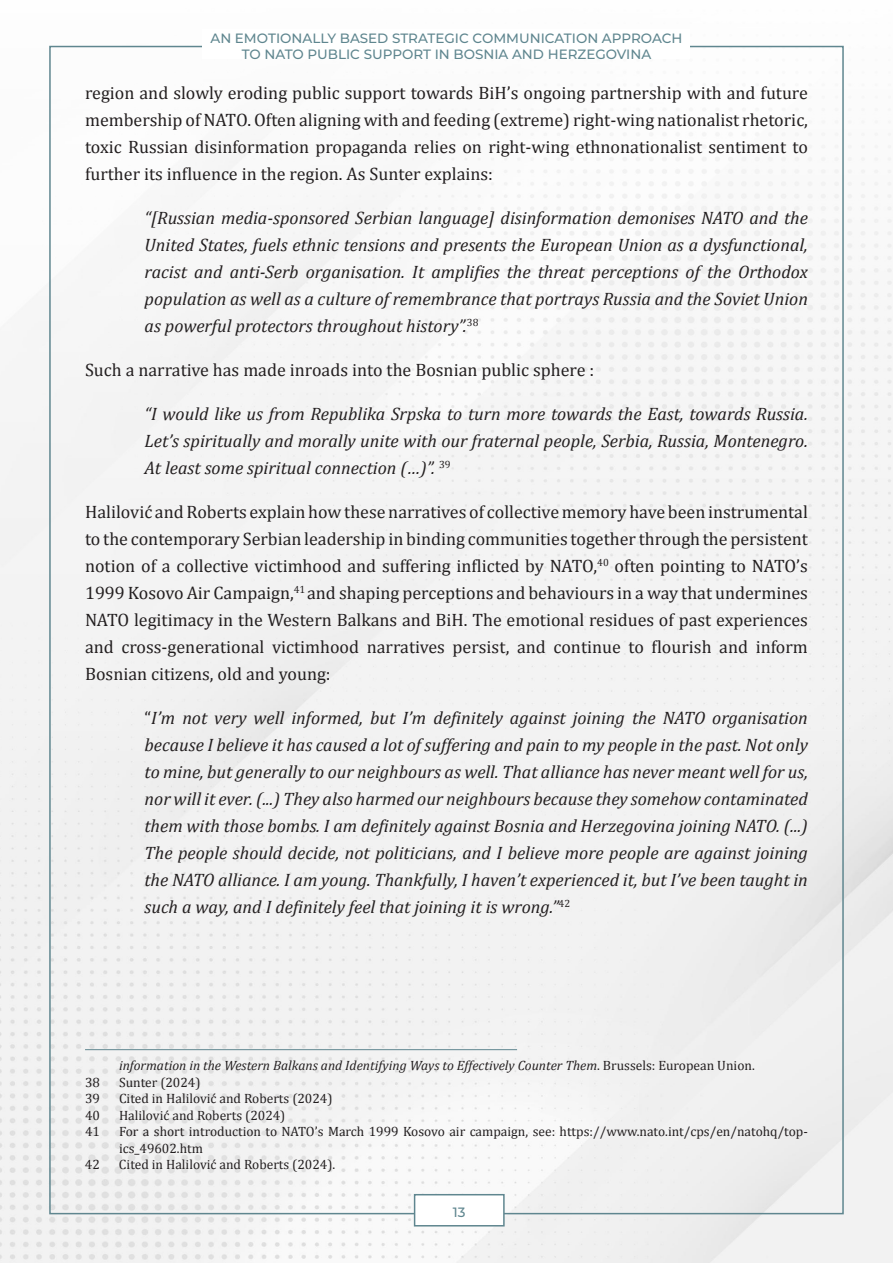
<style>
.page{position:relative;width:893px;height:1263px;background:#fff}
.page>*{position:absolute;margin:0;border:0;box-sizing:border-box;transform-origin:0 0}
.t1{font:italic 18px/27px "Cambria";color:#231f20;text-align:justify}
.t2{font:18px/27px "Cambria";color:#231f20;text-align:justify}
.t3{font:13.5px/16.5px "Cambria";color:#231f20}
.t4{font:italic 13.5px "Cambria";color:#231f20}
.t5{font:500 13.5px/16.2px "Montserrat";color:#5f868f;text-align:center}
.s1{font-style:normal}
</style>
<div class="page">
<img style="left:0;top:45px;width:893px;height:1218px">
<div style="left:415px;top:1195px;width:89px;height:31px;background:#fff"></div>
<div style="left:414px;top:1194px;width:91px;height:32px;border:2px solid #5f868f"></div>
<div style="left:203px;top:29px;width:487px;height:30px;background:#fff"></div>
<hr style="left:85px;top:1049px;width:432px;height:1px;background:#5f868f">
<p class="t5" style="left:210px;top:29px;width:474px">AN EMOTIONALLY BASED STRATEGIC COMMUNICATION APPROACH<br>TO NATO PUBLIC SUPPORT IN BOSNIA AND HERZEGOVINA</p>
<p class="t2" style="left:85px;top:79px;width:724px">region and slowly eroding public support towards BiH’s ongoing partnership with and future membership of NATO. Often aligning with and feeding (extreme) right-wing nationalist rhetoric, toxic Russian disinformation propaganda relies on right-wing ethnonationalist sentiment to further its influence in the region. As Sunter explains:</p>
<p class="t1" style="left:145px;top:204px;width:665px">“[Russian media-sponsored Serbian language] disinformation demonises NATO and the United States, fuels ethnic tensions and presents the European Union as a dysfunctional, racist and anti-Serb organisation. It amplifies the threat perceptions of the Orthodox population as well as a culture of remembrance that portrays Russia and the Soviet Union as powerful protectors throughout history”.<sup>38</sup></p>
<p class="t2" style="left:85px;top:356px;width:511px">Such a narrative has made inroads into the Bosnian public sphere :</p>
<p class="t1" style="left:145px;top:400px;width:665px">“I would like us from Republika Srpska to turn more towards the East, towards Russia.<br>Let’s spiritually and morally unite with our fraternal people, Serbia, Russia, Montenegro.<br>At least some spiritual connection (…)”. <sup>39</sup></p>
<p class="t2" style="left:85px;top:498px;width:724px">Halilović and Roberts explain how these narratives of collective memory have been instrumental to the contemporary Serbian leadership in binding communities together through the persistent notion of a collective victimhood and suffering inflicted by NATO,<sup>40</sup> often pointing to NATO’s 1999 Kosovo Air Campaign,<sup>41</sup> and shaping perceptions and behaviours in a way that undermines NATO legitimacy in the Western Balkans and BiH. The emotional residues of past experiences and cross-generational victimhood narratives persist, and continue to flourish and inform Bosnian citizens, old and young:</p>
<p class="t1" style="left:145px;top:704px;width:665px"><span class="s1">“</span>I’m not very well informed, but I’m definitely against joining the NATO organisation because I believe it has caused a lot of suffering and pain to my people in the past. Not only to mine, but generally to our neighbours as well. That alliance has never meant well for us, nor will it ever. (...) They also harmed our neighbours because they somehow contaminated them with those bombs. I am definitely against Bosnia and Herzegovina joining NATO. (...)<br>The people should decide, not politicians, and I believe more people are against joining the NATO alliance. I am young. Thankfully, I haven’t experienced it, but I’ve been taught in such a way, and I definitely feel that joining it is wrong.”<sup>42</sup></p>
<p class="t4" style="left:119px;top:1057px;width:637px">information in the Western Balkans and Identifying Ways to Effectively Counter Them<span class="s1">. Brussels: European Union.</span></p>
<p class="t3" style="left:85px;top:1074px;width:16px">38</p>
<p class="t3" style="left:119px;top:1074px;width:83px">Sunter (2024)</p>
<p class="t3" style="left:85px;top:1090px;width:16px">39</p>
<p class="t3" style="left:119px;top:1090px;width:215px">Cited in Halilović and Roberts (2024)</p>
<p class="t3" style="left:85px;top:1107px;width:16px">40</p>
<p class="t3" style="left:119px;top:1107px;width:168px">Halilović and Roberts (2024)</p>
<p class="t3" style="left:85px;top:1123px;width:16px">41</p>
<p class="t3" style="left:119px;top:1123px;width:690px">For a short introduction to NATO’s March 1999 Kosovo air campaign, see: https://www.nato.int/cps/en/natohq/top&shy;ics_49602.htm</p>
<p class="t3" style="left:85px;top:1156px;width:16px">42</p>
<p class="t3" style="left:119px;top:1156px;width:218px">Cited in Halilović and Roberts (2024).</p>
<p class="t5" style="left:453px;top:1203px;width:14px">13</p>
</div>
